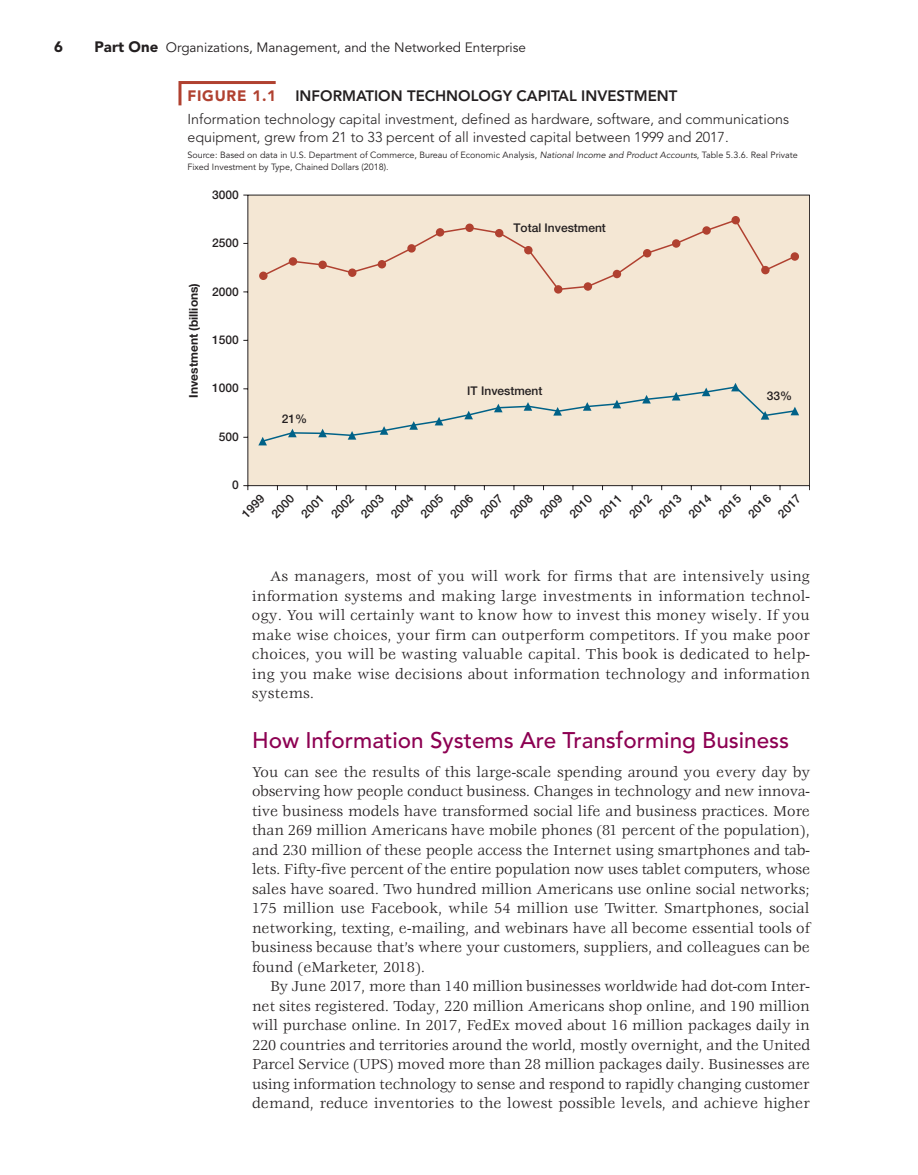
<style>
.page{position:relative;width:918px;height:1175px;background:#fff}
.page>*{position:absolute;margin:0;border:0;box-sizing:border-box;transform-origin:0 0}
.Lev2__Title{font:500 22.5px "Avenir LT Pro";color:#8d0052}
.P_FirstAftTitle{font:15.75px/19.5px "Veljovic Std";letter-spacing:.005em;color:#231f20;text-align:justify}
.Fig__Title{font:800 15px "Avenir LT Pro";color:#231f20}
.Fig__Title-2{font:900 15px "Avenir LT Pro";letter-spacing:.05em;color:#b04130}
.t1{font:900 15px "Avenir LT Pro";color:#231f20}
.Fig__Cap_P{font:300 14.25px/18px "Avenir LT Pro";color:#231f20}
.t2{font:13.5px "Avenir LT Pro";color:#231f20}
.graphic{font:500 12px "Helvetica Neue LTW1 G";color:#231f20}
.graphic-2{font:700 12px "Helvetica Neue LTW1 G";color:#231f20}
.Fig__Source_P{font:9px/12px "Avenir LT Pro";color:#231f20}
.s1{font-weight:900;font-size:15px}
.s2{font-style:italic}
</style>
<div class="page">
<div style="left:243px;top:194px;width:567px;height:297px;background:#f4e7d4"></div>
<div style="left:261px;top:218px;width:536px;height:73px;background:#f4e7d4"></div>
<div style="left:259px;top:271px;width:9px;height:9px;background:#b04130;border-radius:50%"></div>
<div style="left:289px;top:257px;width:8px;height:9px;background:#b04130;border-radius:50%"></div>
<div style="left:318px;top:260px;width:9px;height:9px;background:#b04130;border-radius:50%"></div>
<div style="left:348px;top:268px;width:8px;height:9px;background:#b04130;border-radius:50%"></div>
<div style="left:378px;top:260px;width:8px;height:8px;background:#b04130;border-radius:50%"></div>
<div style="left:407px;top:244px;width:9px;height:8px;background:#b04130;border-radius:50%"></div>
<div style="left:436px;top:228px;width:8px;height:8px;background:#b04130;border-radius:50%"></div>
<div style="left:465px;top:223px;width:9px;height:9px;background:#b04130;border-radius:50%"></div>
<div style="left:495px;top:229px;width:8px;height:8px;background:#b04130;border-radius:50%"></div>
<div style="left:524px;top:246px;width:9px;height:8px;background:#b04130;border-radius:50%"></div>
<div style="left:554px;top:285px;width:8px;height:8px;background:#b04130;border-radius:50%"></div>
<div style="left:584px;top:282px;width:8px;height:9px;background:#b04130;border-radius:50%"></div>
<div style="left:613px;top:270px;width:8px;height:8px;background:#b04130;border-radius:50%"></div>
<div style="left:643px;top:249px;width:8px;height:8px;background:#b04130;border-radius:50%"></div>
<div style="left:672px;top:239px;width:8px;height:9px;background:#b04130;border-radius:50%"></div>
<div style="left:702px;top:226px;width:9px;height:9px;background:#b04130;border-radius:50%"></div>
<div style="left:731px;top:216px;width:9px;height:8px;background:#b04130;border-radius:50%"></div>
<div style="left:761px;top:266px;width:9px;height:8px;background:#b04130;border-radius:50%"></div>
<div style="left:791px;top:252px;width:8px;height:9px;background:#b04130;border-radius:50%"></div>
<div style="left:258px;top:383px;width:541px;height:62px;background:#f4e7d4"></div>
<svg style="left:178px;top:81px;width:98px;height:25px"></svg>
<p class="t1" style="left:54px;top:38px;width:10px">6</p>
<p class="t2" style="left:94px;top:39px;width:433px"><span class="s1">Part One</span> Organizations, Management, and the Networked Enterprise</p>
<p class="Fig__Title-2" style="left:187px;top:87px;width:90px">FIGURE 1.1</p>
<p class="Fig__Title" style="left:295px;top:87px;width:383px">INFORMATION TECHNOLOGY CAPITAL INVESTMENT</p>
<p class="Fig__Cap_P" style="left:187px;top:110px;width:603px">Information technology capital investment, defined as hardware, software, and communications equipment, grew from 21 to 33 percent of all invested capital between 1999 and 2017.</p>
<p class="Fig__Source_P" style="left:187px;top:149px;width:612px">Source: Based on data in U.S. Department of Commerce, Bureau of Economic Analysis, <span class="s2">National Income and Product Accounts</span>, Table 5.3.6. Real Private<br>Fixed Investment by Type, Chained Dollars (2018).</p>
<p class="graphic" style="left:212px;top:187px;width:28px">3000</p>
<p class="graphic" style="left:212px;top:236px;width:28px">2500</p>
<p class="graphic-2" style="left:186px;top:398px;width:116px;rotate:-90deg">Investment (billions)</p>
<p class="graphic" style="left:212px;top:284px;width:28px">2000</p>
<p class="graphic" style="left:212px;top:332px;width:28px">1500</p>
<p class="graphic" style="left:212px;top:381px;width:28px">1000</p>
<p class="graphic" style="left:219px;top:429px;width:22px">500</p>
<p class="graphic" style="left:282px;top:412px;width:27px">21%</p>
<p class="graphic" style="left:513px;top:221px;width:94px">Total Investment</p>
<p class="graphic" style="left:467px;top:383px;width:77px">IT Investment</p>
<p class="graphic" style="left:767px;top:388px;width:27px">33%</p>
<p class="graphic" style="left:232px;top:478px;width:8px">0</p>
<p class="graphic" style="left:239px;top:510px;width:28px;rotate:-45deg">1999</p>
<p class="graphic" style="left:268px;top:510px;width:28px;rotate:-45deg">2000</p>
<p class="graphic" style="left:298px;top:510px;width:28px;rotate:-45deg">2001</p>
<p class="graphic" style="left:328px;top:510px;width:28px;rotate:-45deg">2002</p>
<p class="graphic" style="left:358px;top:510px;width:28px;rotate:-45deg">2003</p>
<p class="graphic" style="left:388px;top:510px;width:28px;rotate:-45deg">2004</p>
<p class="graphic" style="left:417px;top:510px;width:28px;rotate:-45deg">2005</p>
<p class="graphic" style="left:447px;top:510px;width:28px;rotate:-45deg">2006</p>
<p class="graphic" style="left:477px;top:510px;width:28px;rotate:-45deg">2007</p>
<p class="graphic" style="left:507px;top:510px;width:28px;rotate:-45deg">2008</p>
<p class="graphic" style="left:537px;top:510px;width:28px;rotate:-45deg">2009</p>
<p class="graphic" style="left:566px;top:510px;width:28px;rotate:-45deg">2010</p>
<p class="graphic" style="left:596px;top:510px;width:28px;rotate:-45deg">2011</p>
<p class="graphic" style="left:626px;top:510px;width:28px;rotate:-45deg">2012</p>
<p class="graphic" style="left:656px;top:510px;width:28px;rotate:-45deg">2013</p>
<p class="graphic" style="left:685px;top:510px;width:28px;rotate:-45deg">2014</p>
<p class="graphic" style="left:715px;top:510px;width:28px;rotate:-45deg">2015</p>
<p class="graphic" style="left:745px;top:510px;width:28px;rotate:-45deg">2016</p>
<p class="graphic" style="left:775px;top:510px;width:28px;rotate:-45deg">2017</p>
<p class="P_FirstAftTitle" style="left:252px;top:567px;width:560px;text-indent:18px">As managers, most of you will work for firms that are intensively using information systems and making large investments in information technol&shy;ogy. You will certainly want to know how to invest this money wisely. If you make wise choices, your firm can outperform competitors. If you make poor choices, you will be wasting valuable capital. This book is dedicated to help&shy;ing you make wise decisions about information technology and information systems.</p>
<p class="Lev2__Title" style="left:252px;top:727px;width:539px">How Information Systems Are Transforming Business</p>
<p class="P_FirstAftTitle" style="left:252px;top:762px;width:560px">You can see the results of this large-scale spending around you every day by observing how people conduct business. Changes in technology and new innova&shy;tive business models have transformed social life and business practices. More than 269 million Americans have mobile phones (81 percent of the population), and 230 million of these people access the Internet using smartphones and tab&shy;lets. Fifty-five percent of the entire population now uses tablet computers, whose sales have soared. Two hundred million Americans use online social networks; 175 million use Facebook, while 54 million use Twitter. Smartphones, social networking, texting, e-mailing, and webinars have all become essential tools of business because that’s where your customers, suppliers, and colleagues can be found (eMarketer, 2018).</p>
<p class="P_FirstAftTitle" style="left:252px;top:977px;width:560px;text-indent:18px">By June 2017, more than 140 million businesses worldwide had dot-com Inter&shy;net sites registered. Today, 220 million Americans shop online, and 190 million will purchase online. In 2017, FedEx moved about 16 million packages daily in 220 countries and territories around the world, mostly overnight, and the United Parcel Service (UPS) moved more than 28 million packages daily. Businesses are using information technology to sense and respond to rapidly changing customer demand, reduce inventories to the lowest possible levels, and achieve higher</p>
</div>
